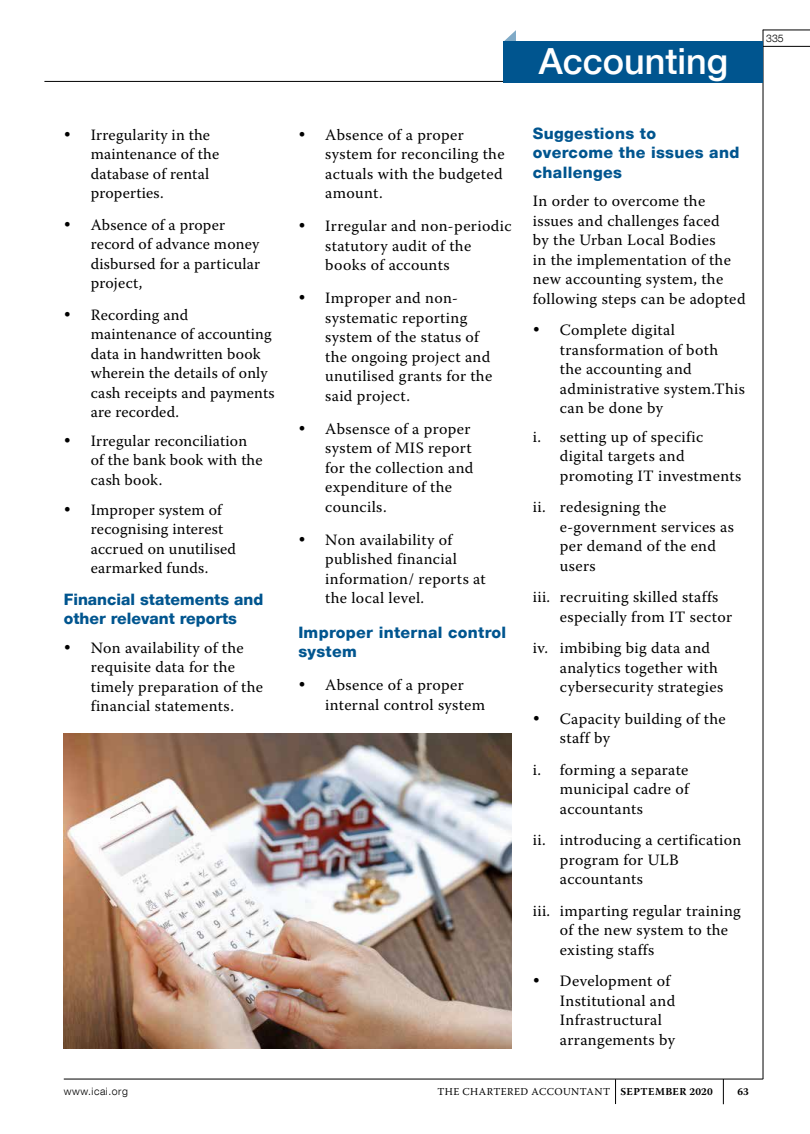
<style>
.page{position:relative;width:810px;height:1134px;background:#fff}
.page>*{position:absolute;margin:0;border:0;box-sizing:border-box;transform-origin:0 0}
.t1{font:500 36px "Helvetica Neue LT Com";color:#fff}
.t2{font:15.75px/19.5px "Warnock Pro";letter-spacing:.02em;color:#000}
.t3{font:800 15.75px/19.5px "Helvetica Neue LT Com";letter-spacing:.02em;color:#00558f}
.t4{font:800 15.75px/19.5px "Helvetica Neue LT Com";color:#00558f}
.t5{font:10.5px "Warnock Pro";letter-spacing:.04em;color:#000}
.t6{font:300 10.5px "Helvetica Neue LT Com";letter-spacing:.05em;color:#000}
.t7{font:700 10.5px "Warnock Pro";color:#000}
.s1{font-weight:700}
</style>
<div class="page">
<hr style="left:44px;top:81px;width:719px;height:1px;background:#000">
<hr style="left:763px;top:30px;width:47px;height:1px;background:#000">
<hr style="left:763px;top:30px;width:1px;height:1049px;background:#000">
<hr style="left:763px;top:46px;width:47px;height:1px;background:#000">
<hr style="left:64px;top:1079px;width:699px;height:1px;background:#000">
<svg style="left:723px;top:1079px;width:1px;height:25px"></svg>
<svg style="left:615px;top:1079px;width:1px;height:25px"></svg>
<svg style="left:504px;top:30px;width:12px;height:53px"></svg>
<div style="left:504px;top:41px;width:259px;height:41px;background:#00558f"></div>
<img style="left:64px;top:733px;width:448px;height:316px">
<h1 class="t1" style="left:539px;top:39px;width:191px">Accounting</h1>
<p class="t6" style="left:766px;top:32px;width:19px">335</p>
<p class="t2" style="left:91px;top:125px;width:130px;text-indent:-27px">• Irregularity in the maintenance of the database of rental properties.</p>
<p class="t2" style="left:91px;top:215px;width:171px;text-indent:-27px">• Absence of a proper record of advance money disbursed for a particular project,</p>
<p class="t2" style="left:91px;top:305px;width:185px;text-indent:-27px">• Recording and maintenance of accounting data in handwritten book wherein the details of only cash receipts and payments are recorded.</p>
<p class="t2" style="left:91px;top:431px;width:173px;text-indent:-27px">• Irregular reconciliation of the bank book with the cash book.</p>
<p class="t2" style="left:91px;top:500px;width:147px;text-indent:-27px">• Improper system of recognising interest accrued on unutilised earmarked funds.</p>
<p class="t4" style="left:64px;top:589px;width:201px">Financial statements and other relevant reports</p>
<p class="t2" style="left:91px;top:638px;width:174px;text-indent:-27px">• Non availability of the requisite data for the timely preparation of the financial statements.</p>
<p class="t2" style="left:325px;top:125px;width:181px;text-indent:-27px">• Absence of a proper system for reconciling the actuals with the budgeted amount.</p>
<p class="t2" style="left:325px;top:216px;width:188px;text-indent:-27px">• Irregular and non-periodic statutory audit of the books of accounts</p>
<p class="t2" style="left:325px;top:288px;width:168px;text-indent:-27px">• Improper and non&shy;systematic reporting system of the status of the ongoing project and unutilised grants for the said project.</p>
<p class="t2" style="left:325px;top:418px;width:150px;text-indent:-27px">• Absensce of a proper system of MIS report for the collection and expenditure of the councils.</p>
<p class="t2" style="left:325px;top:529px;width:162px;text-indent:-27px">• Non availability of published financial information/ reports at the local level.</p>
<p class="t3" style="left:298px;top:622px;width:210px">Improper internal control system</p>
<p class="t2" style="left:325px;top:675px;width:161px;text-indent:-27px">• Absence of a proper internal control system</p>
<p class="t3" style="left:533px;top:123px;width:208px">Suggestions to overcome the issues and challenges</p>
<p class="t2" style="left:533px;top:191px;width:214px">In order to overcome the issues and challenges faced<br>by the Urban Local Bodies<br>in the implementation of the new accounting system, the following steps can be adopted</p>
<p class="t2" style="left:560px;top:320px;width:187px;text-indent:-27px">• Complete digital transformation of both<br>the accounting and administrative system.This can be done by</p>
<p class="t2" style="left:560px;top:427px;width:183px;text-indent:-27px">i. setting up of specific digital targets and promoting IT investments</p>
<p class="t2" style="left:560px;top:497px;width:176px;text-indent:-27px">ii. redesigning the e-government services as per demand of the end users</p>
<p class="t2" style="left:560px;top:587px;width:174px;text-indent:-27px">iii. recruiting skilled staffs especially from IT sector</p>
<p class="t2" style="left:560px;top:638px;width:165px;text-indent:-27px">iv. imbibing big data and analytics together with cybersecurity strategies</p>
<p class="t2" style="left:560px;top:709px;width:167px;text-indent:-27px">• Capacity building of the staff by</p>
<p class="t2" style="left:560px;top:760px;width:130px;text-align:justify;text-indent:-27px">i. forming a separate municipal cadre of accountants</p>
<p class="t2" style="left:560px;top:830px;width:183px;text-indent:-27px">ii. introducing a certification program for ULB accountants</p>
<p class="t2" style="left:560px;top:901px;width:182px;text-indent:-27px">iii. imparting regular training of the new system to the existing staffs</p>
<p class="t2" style="left:560px;top:971px;width:117px;text-indent:-27px">• Development of<br>Institutional and<br>Infrastructural arrangements by</p>
<p class="t6" style="left:64px;top:1085px;width:66px">www.icai.org</p>
<p class="t5" style="left:438px;top:1085px;width:277px">THE CHARTERED ACCOUNTANT <span class="s1">SEPTEMBER 2020</span></p>
<p class="t7" style="left:738px;top:1086px;width:13px">63</p>
</div>
